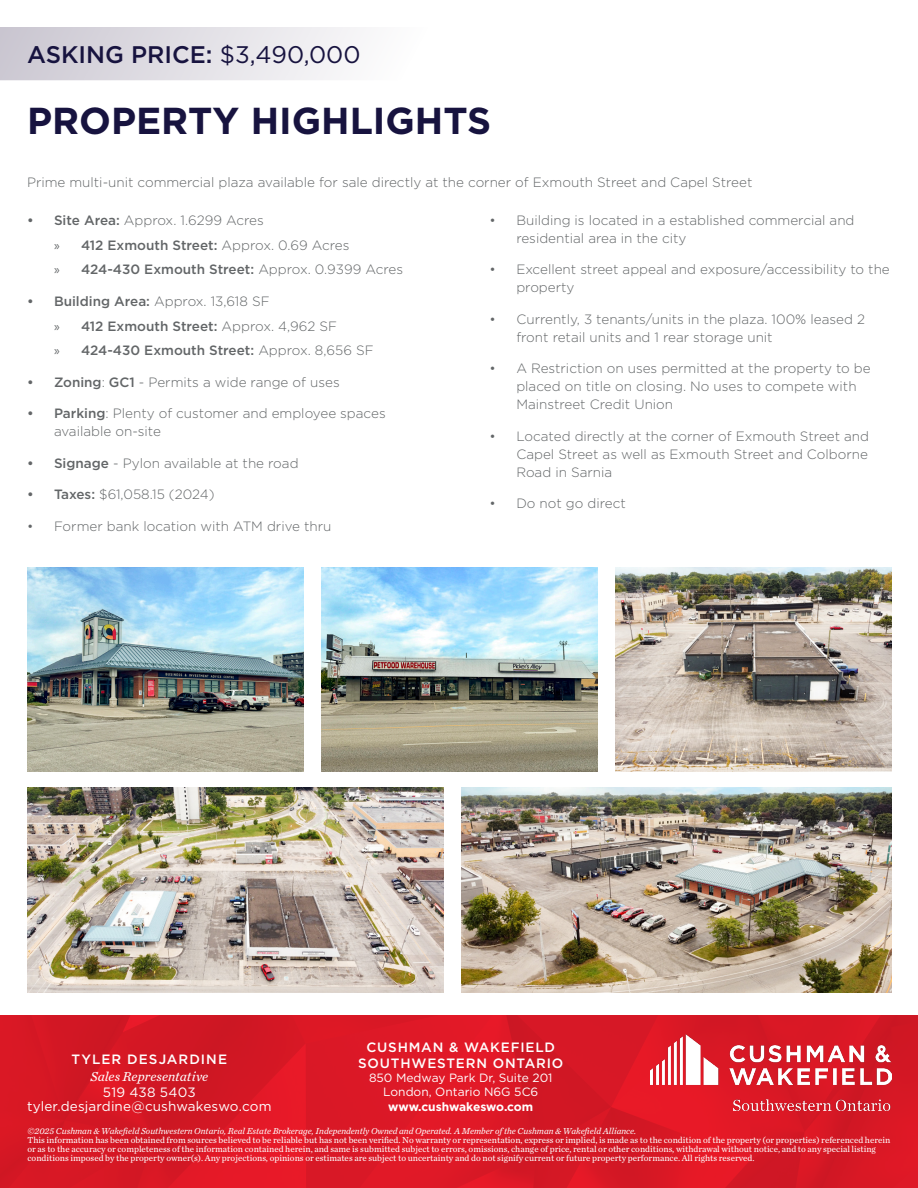
<style>
.page{position:relative;width:918px;height:1188px;background:#fff}
.page>*{position:absolute;margin:0;border:0;box-sizing:border-box;transform-origin:0 0}
.t1{font:700 37.5px "Gotham";color:#17133f}
.t2{font:500 24px "Gotham";color:#17133f}
.Bullets{font:300 13.5px/18px "Gotham";color:#636668}
.t3{font:500 13.5px "Gotham";color:#636668}
.t4{font:13.5px/14.1px "Gotham";letter-spacing:.01em;color:#fff;text-align:center}
.t5{font:500 13.5px/16.2px "Gotham";letter-spacing:.06em;color:#fff;text-align:center}
.t6{font:italic 13.5px "Chronicle Text G2";letter-spacing:.005em;color:#fff}
.t7{font:500 13.5px "Gotham";letter-spacing:.08em;color:#fff}
.t8{font:12px/14.1px "Gotham";color:#fff;text-align:center}
.t9{font:700 12px "Gotham";letter-spacing:-.01em;color:#fff}
.t10{font:9px/9px "Chronicle Text G2";color:#fff}
.t11{font:italic 9px "Chronicle Text G2";color:#fff}
.s1{font-weight:400}
.s2{font-weight:500}
.s3{font-family:"Myriad Pro";font-weight:400}
.s4{font-weight:300}
</style>
<div class="page">
<img style="left:0;top:1015px;width:918px;height:173px">
<img style="left:650px;top:1034px;width:241px;height:77px">
<svg style="left:0;top:27px;width:357px;height:53px"></svg>
<img style="left:27px;top:567px;width:276px;height:204px">
<img style="left:321px;top:567px;width:276px;height:204px">
<img style="left:615px;top:567px;width:276px;height:204px">
<img style="left:27px;top:788px;width:417px;height:204px">
<img style="left:462px;top:788px;width:429px;height:204px">
<p class="t2" style="left:27px;top:39px;width:335px">ASKING PRICE: <span class="s1">$3,490,000</span></p>
<p class="t1" style="left:27px;top:96px;width:466px">PROPERTY HIGHLIGHTS</p>
<p class="Bullets" style="left:27px;top:172px;width:727px">Prime multi-unit commercial plaza available for sale directly at the corner of Exmouth Street and Capel Street</p>
<p class="Bullets" style="left:27px;top:211px;width:238px"><span class="s2">• Site Area:</span> Approx. 1.6299 Acres</p>
<p class="t3" style="left:54px;top:236px;width:297px"><span class="s3">»</span> 412 Exmouth Street: <span class="s4">Approx. 0.69 Acres</span></p>
<p class="t3" style="left:54px;top:261px;width:351px"><span class="s3">»</span> 424-430 Exmouth Street: <span class="s4">Approx. 0.9399 Acres</span></p>
<p class="Bullets" style="left:27px;top:292px;width:244px"><span class="s2">• Building Area:</span> Approx. 13,618 SF</p>
<p class="t3" style="left:54px;top:317px;width:285px"><span class="s3">»</span> 412 Exmouth Street: <span class="s4">Approx. 4,962 SF</span></p>
<p class="t3" style="left:54px;top:342px;width:321px"><span class="s3">»</span> 424-430 Exmouth Street: <span class="s4">Approx. 8,656 SF</span></p>
<p class="Bullets" style="left:27px;top:373px;width:314px"><span class="s2">• Zoning</span>: <span class="s2">GC1</span> - Permits a wide range of uses</p>
<p class="Bullets" style="left:54px;top:404px;width:333px;text-indent:-27px"><span class="s2">• Parking</span>: Plenty of customer and employee spaces available on-site</p>
<p class="Bullets" style="left:27px;top:454px;width:273px"><span class="s2">• Signage</span> - Pylon available at the road</p>
<p class="Bullets" style="left:27px;top:485px;width:189px"><span class="s2">• Taxes:</span> $61,058.15 (2024)</p>
<p class="Bullets" style="left:27px;top:517px;width:306px">• Former bank location with ATM drive thru</p>
<p class="Bullets" style="left:516px;top:211px;width:340px;text-indent:-27px">• Building is located in a established commercial and residential area in the city</p>
<p class="Bullets" style="left:516px;top:260px;width:375px;text-indent:-27px">• Excellent street appeal and exposure/accessibility to the property</p>
<p class="Bullets" style="left:516px;top:310px;width:350px;text-indent:-27px">• Currently, 3 tenants/units in the plaza. 100% leased 2 front retail units and 1 rear storage unit</p>
<p class="Bullets" style="left:516px;top:359px;width:356px;text-indent:-27px">• A Restriction on uses permitted at the property to be placed on title on closing. No uses to compete with<br>Mainstreet Credit Union</p>
<p class="Bullets" style="left:516px;top:427px;width:354px;text-align:justify;text-indent:-27px">• Located directly at the corner of Exmouth Street and Capel Street as well as Exmouth Street and Colborne Road in Sarnia</p>
<p class="Bullets" style="left:489px;top:494px;width:138px">• Do not go direct</p>
<p class="t5" style="left:358px;top:1039px;width:207px">CUSHMAN &amp; WAKEFIELD<br>SOUTHWESTERN ONTARIO</p>
<p class="t8" style="left:369px;top:1071px;width:185px">850 Medway Park Dr, Suite 201<br>London, Ontario N6G 5C6</p>
<p class="t9" style="left:388px;top:1098px;width:146px">www.cushwakeswo.com</p>
<p class="t7" style="left:71px;top:1050px;width:157px">TYLER DESJARDINE</p>
<p class="t6" style="left:90px;top:1066px;width:119px">Sales Representative</p>
<p class="t4" style="left:27px;top:1085px;width:246px">519 438 5403 tyler.desjardine@cushwakeswo.com</p>
<p class="t11" style="left:28px;top:1124px;width:610px">©2025 Cushman &amp; Wakefield Southwestern Ontario, Real Estate Brokerage, Independently Owned and Operated. A Member of the Cushman &amp; Wakefield Alliance.</p>
<p class="t10" style="left:28px;top:1135px;width:864px">This information has been obtained from sources believed to be reliable but has not been verified. No warranty or representation, express or implied, is made as to the condition of the property (or properties) referenced herein or as to the accuracy or completeness of the information contained herein, and same is submitted subject to errors, omissions, change of price, rental or other conditions, withdrawal without notice, and to any special listing conditions imposed by the property owner(s). Any projections, opinions or estimates are subject to uncertainty and do not signify current or future property performance. All rights reserved.</p>
</div>
